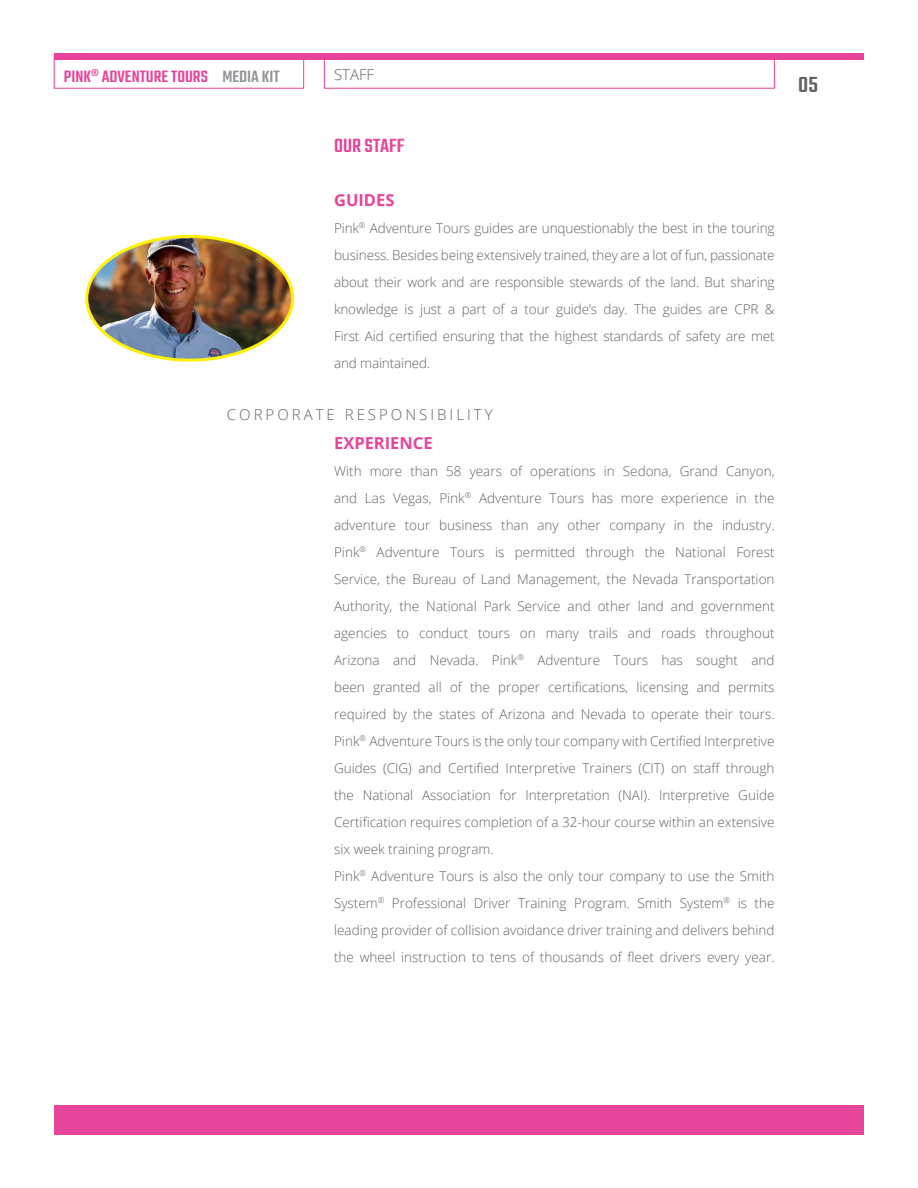
<style>
.page{position:relative;width:918px;height:1188px;background:#fff}
.page>*{position:absolute;margin:0;border:0;box-sizing:border-box;transform-origin:0 0}
.t1{font:500 24px "Teko";color:#636366}
.t2{font:500 21px "Teko";color:#e64498}
.t3{font:500 18px "Teko";color:#e64498}
.t4{font:700 16.5px "Open Sans";color:#e64498}
.t5{font:300 15px "Open Sans";letter-spacing:.2em;color:#636366}
.t6{font:300 13.5px "Open Sans";color:#636366}
.s1{color:#939598}
</style>
<div class="page">
<div style="left:54px;top:1105px;width:810px;height:29px;background:#e64498"></div>
<div style="left:54px;top:54px;width:810px;height:6px;background:#e64498"></div>
<div style="left:54px;top:56px;width:250px;height:32px;border:1px solid #e64498"></div>
<div style="left:324px;top:56px;width:451px;height:32px;border:1px solid #e64498"></div>
<img style="left:87px;top:236px;width:206px;height:123px">
<div style="left:85px;top:235px;width:209px;height:127px;border:3px solid #fff101;border-radius:50%"></div>
<p class="t3" style="left:64px;top:66px;width:217px">PINK® ADVENTURE TOURS <span class="s1">MEDIA KIT</span></p>
<p class="t5" style="left:334px;top:65px;width:42px">STAFF</p>
<p class="t2" style="left:334px;top:133px;width:72px">OUR STAFF</p>
<p class="t4" style="left:334px;top:188px;width:62px">GUIDES</p>
<p class="t6" style="left:334px;top:219px;width:442px">Pink<sup>®</sup> Adventure Tours guides are unquestionably the best in the touring</p>
<p class="t6" style="left:334px;top:246px;width:442px">business. Besides being extensively trained, they are a lot of fun, passionate</p>
<p class="t6" style="left:334px;top:273px;width:442px">about their work and are responsible stewards of the land. But sharing</p>
<p class="t6" style="left:334px;top:300px;width:442px">knowledge is just a part of a tour guide’s day. The guides are CPR &amp;</p>
<p class="t6" style="left:334px;top:327px;width:442px">First Aid certified ensuring that the highest standards of safety are met</p>
<p class="t6" style="left:334px;top:354px;width:98px">and maintained.</p>
<p class="t5" style="left:227px;top:404px;width:267px">CORPORATE RESPONSIBILITY</p>
<p class="t4" style="left:334px;top:431px;width:100px">EXPERIENCE</p>
<p class="t6" style="left:334px;top:462px;width:442px">With more than 58 years of operations in Sedona, Grand Canyon,</p>
<p class="t6" style="left:334px;top:489px;width:442px">and Las Vegas, Pink<sup>®</sup> Adventure Tours has more experience in the</p>
<p class="t6" style="left:334px;top:516px;width:442px">adventure tour business than any other company in the industry.</p>
<p class="t6" style="left:334px;top:543px;width:442px">Pink<sup>®</sup> Adventure Tours is permitted through the National Forest</p>
<p class="t6" style="left:334px;top:570px;width:442px">Service, the Bureau of Land Management, the Nevada Transportation</p>
<p class="t6" style="left:334px;top:597px;width:442px">Authority, the National Park Service and other land and government</p>
<p class="t6" style="left:334px;top:624px;width:442px">agencies to conduct tours on many trails and roads throughout</p>
<p class="t6" style="left:334px;top:651px;width:442px">Arizona and Nevada. Pink<sup>®</sup> Adventure Tours has sought and</p>
<p class="t6" style="left:334px;top:678px;width:442px">been granted all of the proper certifications, licensing and permits</p>
<p class="t6" style="left:334px;top:705px;width:442px">required by the states of Arizona and Nevada to operate their tours.</p>
<p class="t6" style="left:334px;top:732px;width:442px">Pink<sup>®</sup> Adventure Tours is the only tour company with Certified Interpretive</p>
<p class="t6" style="left:334px;top:759px;width:442px">Guides (CIG) and Certified Interpretive Trainers (CIT) on staff through</p>
<p class="t6" style="left:334px;top:786px;width:442px">the National Association for Interpretation (NAI). Interpretive Guide</p>
<p class="t6" style="left:334px;top:813px;width:442px">Certification requires completion of a 32-hour course within an extensive</p>
<p class="t6" style="left:334px;top:840px;width:161px">six week training program.</p>
<p class="t6" style="left:334px;top:867px;width:442px">Pink<sup>®</sup> Adventure Tours is also the only tour company to use the Smith</p>
<p class="t6" style="left:334px;top:894px;width:442px">System<sup>®</sup> Professional Driver Training Program. Smith System<sup>®</sup> is the</p>
<p class="t6" style="left:334px;top:921px;width:442px">leading provider of collision avoidance driver training and delivers behind</p>
<p class="t6" style="left:334px;top:948px;width:442px">the wheel instruction to tens of thousands of fleet drivers every year.</p>
<p class="t1" style="left:798px;top:71px;width:21px">05</p>
</div>
